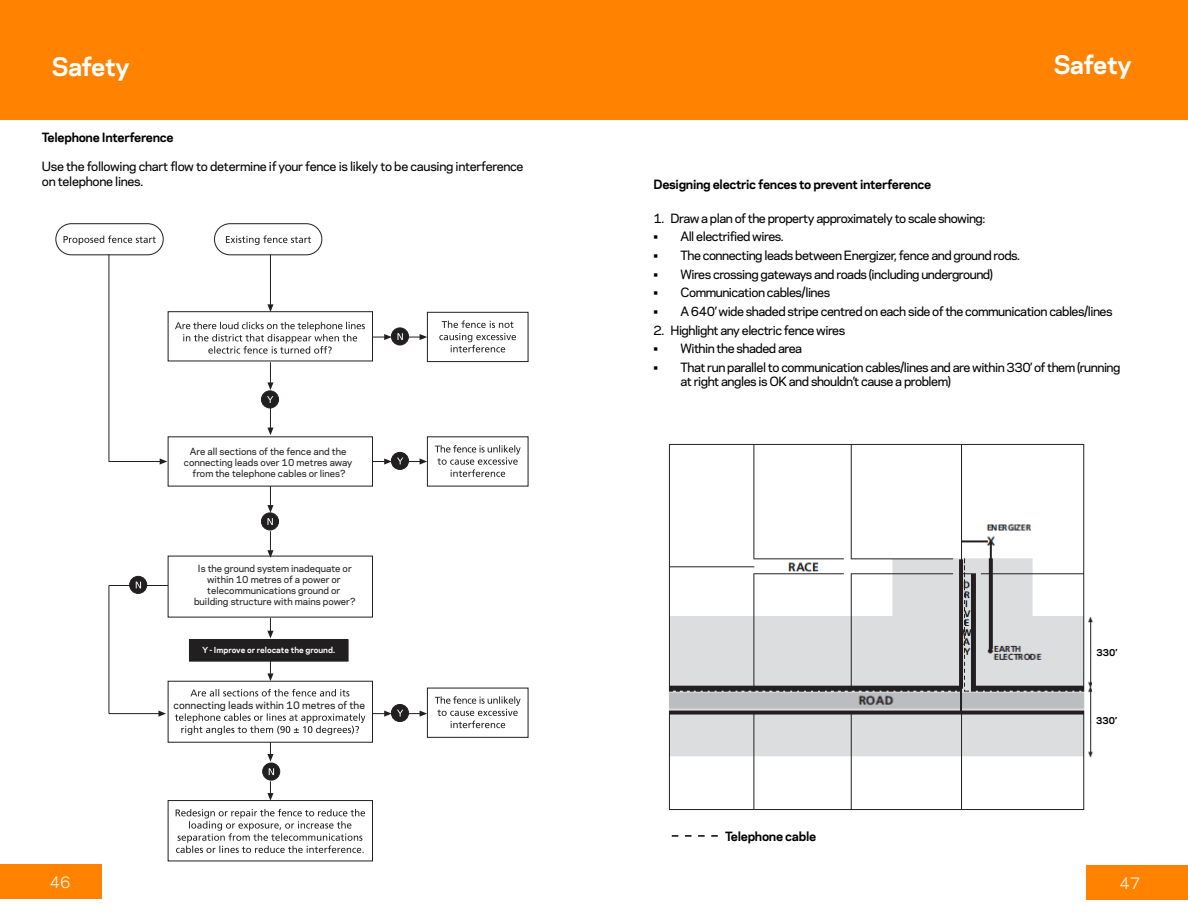
<style>
.page{position:relative;width:1188px;height:918px;background:#fff}
.page>*{position:absolute;margin:0;border:0;box-sizing:border-box;transform-origin:0 0}
.t1{font:700 24px "Galaxie Polaris";letter-spacing:-.03em;color:#fff}
.t2{font:15px "Galaxie Polaris";color:#fff}
.t3{font:500 12px/14.4px "Galaxie Polaris";letter-spacing:-.04em;color:#000}
.t4{font:700 12px "Galaxie Polaris";letter-spacing:-.025em;color:#000}
.t5{font:500 9.75px "Galaxie Polaris";color:#221f20}
.t6{font:500 9.15px/10.9px "Galaxie Polaris";color:#221f20;text-align:center}
.t7{font:700 9px "Galaxie Polaris";color:#000}
.t8{font:700 7.8px "Galaxie Polaris";color:#fff}
</style>
<div class="page">
<div style="left:1086px;top:865px;width:102px;height:35px;background:#ff8300"></div>
<div style="left:0;top:864px;width:102px;height:35px;background:#ff8300"></div>
<svg style="left:226px;top:235px;width:85px;height:10px"></svg>
<div style="left:214px;top:223px;width:108px;height:32px;border:1px solid #221f20;border-radius:16px"></div>
<svg style="left:64px;top:235px;width:92px;height:10px"></svg>
<div style="left:55px;top:223px;width:109px;height:32px;border:1px solid #221f20;border-radius:16px"></div>
<svg style="left:175px;top:322px;width:190px;height:32px"></svg>
<div style="left:168px;top:311px;width:205px;height:50px;border:1px solid #221f20"></div>
<svg style="left:190px;top:689px;width:159px;height:7px"></svg>
<svg style="left:175px;top:713px;width:190px;height:22px"></svg>
<div style="left:168px;top:681px;width:205px;height:62px;border:1px solid #221f20"></div>
<svg style="left:176px;top:809px;width:189px;height:44px"></svg>
<div style="left:168px;top:800px;width:205px;height:61px;border:1px solid #221f20"></div>
<div style="left:189px;top:640px;width:159px;height:21px;background:#221f20"></div>
<div style="left:189px;top:639px;width:159px;height:23px;border:1px solid #221f20"></div>
<svg style="left:439px;top:320px;width:77px;height:32px"></svg>
<div style="left:427px;top:312px;width:101px;height:50px;border:1px solid #221f20"></div>
<svg style="left:435px;top:445px;width:86px;height:32px"></svg>
<svg style="left:435px;top:696px;width:86px;height:32px"></svg>
<div style="left:427px;top:688px;width:101px;height:50px;border:1px solid #221f20"></div>
<div style="left:261px;top:513px;width:18px;height:17px;background:#221f20;border-radius:50%"></div>
<div style="left:261px;top:513px;width:18px;height:17px;border:1px solid #221f20;border-radius:50%"></div>
<div style="left:391px;top:704px;width:17px;height:18px;background:#221f20;border-radius:50%"></div>
<div style="left:391px;top:704px;width:18px;height:18px;border:1px solid #221f20;border-radius:50%"></div>
<div style="left:263px;top:763px;width:17px;height:17px;background:#221f20;border-radius:50%"></div>
<div style="left:262px;top:763px;width:18px;height:18px;border:1px solid #221f20;border-radius:50%"></div>
<svg style="left:269px;top:768px;width:5px;height:7px"></svg>
<div style="left:261px;top:391px;width:18px;height:17px;background:#221f20;border-radius:50%"></div>
<div style="left:261px;top:390px;width:18px;height:18px;border:1px solid #221f20;border-radius:50%"></div>
<hr style="left:270px;top:255px;width:1px;height:50px;background:#221f20">
<svg style="left:267px;top:304px;width:7px;height:8px"></svg>
<svg style="left:267px;top:362px;width:7px;height:28px"></svg>
<svg style="left:267px;top:396px;width:7px;height:39px"></svg>
<svg style="left:267px;top:486px;width:7px;height:39px"></svg>
<svg style="left:267px;top:531px;width:7px;height:27px"></svg>
<svg style="left:267px;top:618px;width:7px;height:20px"></svg>
<svg style="left:267px;top:661px;width:7px;height:20px"></svg>
<svg style="left:267px;top:742px;width:7px;height:20px"></svg>
<svg style="left:267px;top:781px;width:7px;height:20px"></svg>
<svg style="left:372px;top:710px;width:55px;height:7px"></svg>
<hr style="left:109px;top:585px;width:59px;height:1px;background:#221f20">
<div style="left:130px;top:576px;width:17px;height:17px;background:#221f20;border-radius:50%"></div>
<div style="left:129px;top:576px;width:18px;height:18px;border:1px solid #221f20;border-radius:50%"></div>
<svg style="left:136px;top:582px;width:5px;height:6px"></svg>
<hr style="left:109px;top:713px;width:50px;height:1px;background:#221f20">
<hr style="left:109px;top:585px;width:1px;height:129px;background:#221f20">
<svg style="left:158px;top:711px;width:8px;height:6px"></svg>
<div style="left:391px;top:452px;width:17px;height:17px;background:#221f20;border-radius:50%"></div>
<div style="left:391px;top:452px;width:18px;height:18px;border:1px solid #221f20;border-radius:50%"></div>
<svg style="left:372px;top:458px;width:55px;height:7px"></svg>
<div style="left:391px;top:328px;width:17px;height:17px;background:#221f20;border-radius:50%"></div>
<div style="left:391px;top:328px;width:18px;height:17px;border:1px solid #221f20;border-radius:50%"></div>
<svg style="left:372px;top:334px;width:20px;height:6px"></svg>
<svg style="left:398px;top:333px;width:29px;height:7px"></svg>
<hr style="left:109px;top:461px;width:51px;height:1px;background:#221f20">
<hr style="left:109px;top:254px;width:1px;height:208px;background:#221f20">
<svg style="left:160px;top:458px;width:7px;height:7px"></svg>
<div style="left:0;top:0;width:1188px;height:120px;background:#ff8300"></div>
<img style="left:668px;top:443px;width:426px;height:367px">
<div style="left:1092px;top:644px;width:31px;height:91px;background:#fff"></div>
<svg style="left:672px;top:835px;width:46px;height:2px"></svg>
<h1 class="t1" style="left:52px;top:49px;width:80px">Safety</h1>
<h1 class="t1" style="left:1053px;top:47px;width:80px">Safety</h1>
<p class="t4" style="left:42px;top:129px;width:133px">Telephone Interference</p>
<p class="t3" style="left:42px;top:159px;width:483px">Use the following chart flow to determine if your fence is likely to be causing interference on telephone lines.</p>
<p class="t6" style="left:184px;top:445px;width:170px">Are all sections of the fence and the connecting leads over 10 metres away from the telephone cables or lines?</p>
<p class="t6" style="left:194px;top:563px;width:163px">Is the ground system inadequate or within 10 metres of a power or telecommunications ground or building structure with mains power?</p>
<p class="t8" style="left:202px;top:644px;width:134px">Y - Improve or relocate the ground.</p>
<p class="t5" style="left:174px;top:698px;width:193px">connecting leads within 10 metres of the</p>
<p class="t4" style="left:653px;top:175px;width:279px">Designing electric fences to prevent interference</p>
<p class="t3" style="left:653px;top:210px;width:333px">1. Draw a plan of the property approximately to scale showing:</p>
<p class="t3" style="left:653px;top:229px;width:132px">• All electrified wires.</p>
<p class="t3" style="left:653px;top:248px;width:368px">• The connecting leads between Energizer, fence and ground rods.</p>
<p class="t3" style="left:653px;top:266px;width:341px">• Wires crossing gateways and roads (including underground)</p>
<p class="t3" style="left:653px;top:285px;width:178px">• Communication cables/lines</p>
<p class="t3" style="left:653px;top:304px;width:461px">• A 640’ wide shaded stripe centred on each side of the communication cables/lines</p>
<p class="t3" style="left:653px;top:322px;width:193px">2. Highlight any electric fence wires</p>
<p class="t3" style="left:653px;top:341px;width:150px">• Within the shaded area</p>
<p class="t3" style="left:680px;top:359px;width:442px;text-indent:-27px">• That run parallel to communication cables/lines and are within 330’ of them (running at right angles is OK and shouldn’t cause a problem)</p>
<p class="t7" style="left:1097px;top:646px;width:22px">330’</p>
<p class="t4" style="left:725px;top:827px;width:92px">Telephone cable</p>
<p class="t7" style="left:1096px;top:713px;width:22px">330’</p>
<p class="t2" style="left:50px;top:871px;width:22px">46</p>
<p class="t2" style="left:1119px;top:872px;width:22px">47</p>
</div>
